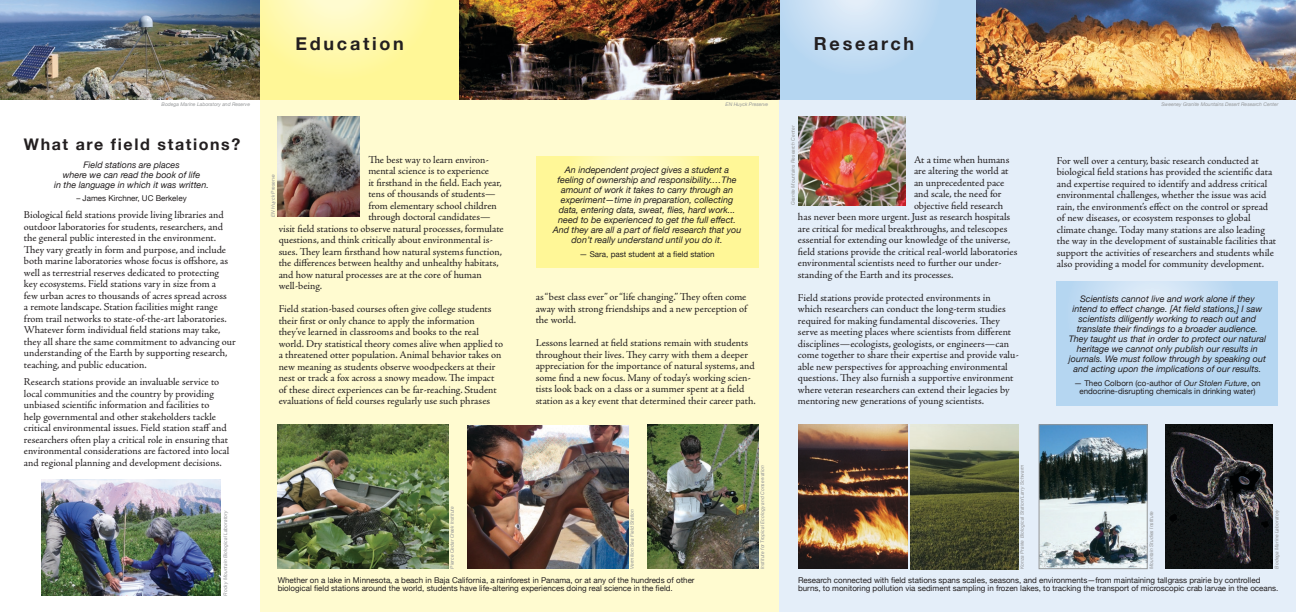
<style>
.page{position:relative;width:1296px;height:612px;background:#fff}
.page>*{position:absolute;margin:0;border:0;box-sizing:border-box;transform-origin:0 0}
.t1{font:700 18px "Helvetica Neue";letter-spacing:.15em;color:#231f20}
.t2{font:700 16px "Helvetica Neue";letter-spacing:.1em;color:#231f20}
.t3{font:10.5px/11.5px "Adobe Jenson Pro";letter-spacing:-.005em;color:#231f20}
.t4{font:italic 9px/10px "Helvetica Neue";color:#231f20;text-align:center}
.t5{font:8px/8.5px "Helvetica Neue";color:#231f20}
.t6{font:italic 5px "Helvetica Neue";color:#949698}
.s1{font-style:italic}
</style>
<div class="page">
<img style="left:0;top:0;width:260px;height:100px">
<div style="left:260px;top:0;width:520px;height:612px;background:#fffbd0"></div>
<div style="left:780px;top:0;width:516px;height:612px;background:#e4eef9"></div>
<svg style="left:780px;top:0;width:197px;height:100px;background:#bdd9f1"></svg>
<svg style="left:260px;top:0;width:200px;height:100px;background:#fff7a4"></svg>
<img style="left:41px;top:479px;width:179px;height:117px">
<img style="left:977px;top:0;width:319px;height:100px">
<img style="left:460px;top:0;width:320px;height:100px">
<img style="left:1041px;top:426px;width:104px;height:141px">
<div style="left:1039px;top:424px;width:108px;height:145px;border:1px solid #949698"></div>
<img style="left:468px;top:425px;width:160px;height:144px">
<img style="left:798px;top:425px;width:109px;height:144px">
<img style="left:911px;top:425px;width:107px;height:144px">
<svg style="left:1057px;top:281px;width:221px;height:124px"></svg>
<img style="left:278px;top:116px;width:82px;height:101px">
<img style="left:1165px;top:425px;width:108px;height:144px">
<img style="left:798px;top:116px;width:107px;height:89px">
<svg style="left:536px;top:156px;width:222px;height:112px"></svg>
<img style="left:647px;top:425px;width:112px;height:144px">
<img style="left:278px;top:425px;width:170px;height:144px">
<p class="t6" style="left:162px;top:101px;width:90px">Bodega Marine Laboratory and Reserve</p>
<h2 class="t2" style="left:24px;top:134px;width:218px">What are field stations?</h2>
<p class="t4" style="left:54px;top:159px;width:156px">Field stations are places<br>where we can read the book of life<br>in the language in which it was written.</p>
<p class="t5" style="left:76px;top:193px;width:112px">– James Kirchner, UC Berkeley</p>
<p class="t3" style="left:24px;top:209px;width:213px">Biological field stations provide living libraries and outdoor laboratories for students, researchers, and the general public interested in the environment.<br>They vary greatly in form and purpose, and include both marine laboratories whose focus is offshore, as well as terrestrial reserves dedicated to protecting<br>key ecosystems. Field stations vary in size from a<br>few urban acres to thousands of acres spread across<br>a remote landscape. Station facilities might range from trail networks to state-of-the-art laboratories.<br>Whatever form individual field stations may take, they all share the same commitment to advancing our understanding of the Earth by supporting research, teaching, and public education.</p>
<p class="t3" style="left:24px;top:376px;width:207px">Research stations provide an invaluable service to local communities and the country by providing unbiased scientific information and facilities to<br>help governmental and other stakeholders tackle critical environmental issues. Field station staff and researchers often play a critical role in ensuring that environmental considerations are factored into local and regional planning and development decisions.</p>
<p class="t6" style="left:222px;top:596px;width:86px;rotate:-90deg">Rocky Mountain Biological Laboratory</p>
<h1 class="t1" style="left:296px;top:33px;width:110px">Education</h1>
<p class="t3" style="left:368px;top:154px;width:122px">The best way to learn environ-</p>
<p class="t3" style="left:368px;top:165px;width:122px">mental science is to experience</p>
<p class="t3" style="left:368px;top:177px;width:135px">it firsthand in the field. Each year,</p>
<p class="t3" style="left:368px;top:188px;width:129px">tens of thousands of students—</p>
<p class="t3" style="left:368px;top:200px;width:130px">from elementary school children</p>
<p class="t3" style="left:368px;top:211px;width:124px">through doctoral candidates—</p>
<p class="t3" style="left:279px;top:223px;width:227px">visit field stations to observe natural processes, formulate</p>
<p class="t3" style="left:279px;top:234px;width:216px">questions, and think critically about environmental is-</p>
<p class="t3" style="left:279px;top:246px;width:225px">sues. They learn firsthand how natural systems function,</p>
<p class="t3" style="left:279px;top:257px;width:222px">the differences between healthy and unhealthy habitats,</p>
<p class="t3" style="left:279px;top:269px;width:205px">and how natural processes are at the core of human</p>
<p class="t3" style="left:279px;top:280px;width:45px">well-being.</p>
<p class="t3" style="left:279px;top:303px;width:226px">Field station-based courses often give college students their first or only chance to apply the information they’ve learned in classrooms and books to the real world. Dry statistical theory comes alive when applied to a threatened otter population. Animal behavior takes on new meaning as students observe woodpeckers at their nest or track a fox across a snowy meadow. The impact of these direct experiences can be far-reaching. Student evaluations of field courses regularly use such phrases</p>
<p class="t6" style="left:270px;top:217px;width:44px;rotate:-90deg">EN Huyck Preserve</p>
<h1 class="t1" style="left:814px;top:33px;width:102px">Research</h1>
<p class="t6" style="left:726px;top:101px;width:44px">EN Huyck Preserve</p>
<p class="t6" style="left:1161px;top:101px;width:119px">Sweeney Granite Mountains Desert Research Center</p>
<p class="t4" style="left:553px;top:164px;width:190px">An independent project gives a student a feeling of ownership and responsibility.…The amount of work it takes to carry through an experiment—time in preparation, collecting data, entering data, sweat, flies, hard work... need to be experienced to get the full effect.<br>And they are all a part of field research that you don’t really understand until you do it.</p>
<p class="t5" style="left:580px;top:249px;width:136px">— Sara, past student at a field station</p>
<p class="t3" style="left:536px;top:291px;width:213px;text-align:justify">as “best class ever” or “life changing.” They often come away with strong friendships and a new perception of the world.</p>
<p class="t3" style="left:536px;top:337px;width:222px">Lessons learned at field stations remain with students throughout their lives. They carry with them a deeper appreciation for the importance of natural systems, and some find a new focus. Many of today’s working scien&shy;tists look back on a class or a summer spent at a field station as a key event that determined their career path.</p>
<p class="t6" style="left:790px;top:205px;width:81px;rotate:-90deg">Granite Mountains Research Center</p>
<p class="t3" style="left:914px;top:154px;width:97px">At a time when humans</p>
<p class="t3" style="left:914px;top:165px;width:96px">are altering the world at</p>
<p class="t3" style="left:914px;top:177px;width:92px">an unprecedented pace</p>
<p class="t3" style="left:914px;top:188px;width:89px">and scale, the need for</p>
<p class="t3" style="left:914px;top:200px;width:91px">objective field research</p>
<p class="t3" style="left:798px;top:211px;width:214px">has never been more urgent. Just as research hospitals</p>
<p class="t3" style="left:798px;top:223px;width:211px">are critical for medical breakthroughs, and telescopes</p>
<p class="t3" style="left:798px;top:234px;width:214px">essential for extending our knowledge of the universe,</p>
<p class="t3" style="left:798px;top:246px;width:221px">field stations provide the critical real-world laboratories</p>
<p class="t3" style="left:798px;top:257px;width:205px">environmental scientists need to further our under-</p>
<p class="t3" style="left:798px;top:269px;width:157px">standing of the Earth and its processes.</p>
<p class="t3" style="left:798px;top:292px;width:222px">Field stations provide protected environments in<br>which researchers can conduct the long-term studies required for making fundamental discoveries. They serve as meeting places where scientists from different disciplines—ecologists, geologists, or engineers—can come together to share their expertise and provide valu&shy;able new perspectives for approaching environmental questions. They also furnish a supportive environment where veteran researchers can extend their legacies by mentoring new generations of young scientists.</p>
<p class="t3" style="left:1057px;top:155px;width:221px">For well over a century, basic research conducted at biological field stations has provided the scientific data and expertise required to identify and address critical environmental challenges, whether the issue was acid rain, the environment’s effect on the control or spread of new diseases, or ecosystem responses to global climate change. Today many stations are also leading the way in the development of sustainable facilities that support the activities of researchers and students while also providing a model for community development.</p>
<p class="t4" style="left:1069px;top:293px;width:199px">Scientists cannot live and work alone if they intend to effect change. [At field stations,] I saw scientists diligently working to reach out and translate their findings to a broader audience.<br>They taught us that in order to protect our natural heritage we cannot only publish our results in journals. We must follow through by speaking out and acting upon the implications of our results.</p>
<p class="t5" style="left:1074px;top:379px;width:188px;line-height:8px;text-align:center">— Theo Colborn (co-author of <span class="s1">Our Stolen Future</span>, on endocrine-disrupting chemicals in drinking water)</p>
<p class="t6" style="left:449px;top:569px;width:64px;rotate:-90deg">Pierce Cedar Creek Institute</p>
<p class="t6" style="left:629px;top:569px;width:61px;rotate:-90deg">Vermilion Sea Field Station</p>
<p class="t6" style="left:760px;top:569px;width:105px;rotate:-90deg">Institute for Tropical Ecology and Conservation</p>
<p class="t6" style="left:1019px;top:569px;width:106px;rotate:-90deg">Konza Prairie Biological Station/Larry Schwarm</p>
<p class="t6" style="left:1148px;top:569px;width:60px;rotate:-90deg">Mountain Studies Institute</p>
<p class="t6" style="left:1274px;top:569px;width:61px;rotate:-90deg">Bodega Marine Laboratory</p>
<p class="t5" style="left:278px;top:575px;width:418px">Whether on a lake in Minnesota, a beach in Baja California, a rainforest in Panama, or at any of the hundreds of other biological field stations around the world, students have life-altering experiences doing real science in the field.</p>
<p class="t5" style="left:798px;top:575px;width:482px">Research connected with field stations spans scales, seasons, and environments—from maintaining tallgrass prairie by controlled burns, to monitoring pollution via sediment sampling in frozen lakes, to tracking the transport of microscopic crab larvae in the oceans.</p>
</div>
